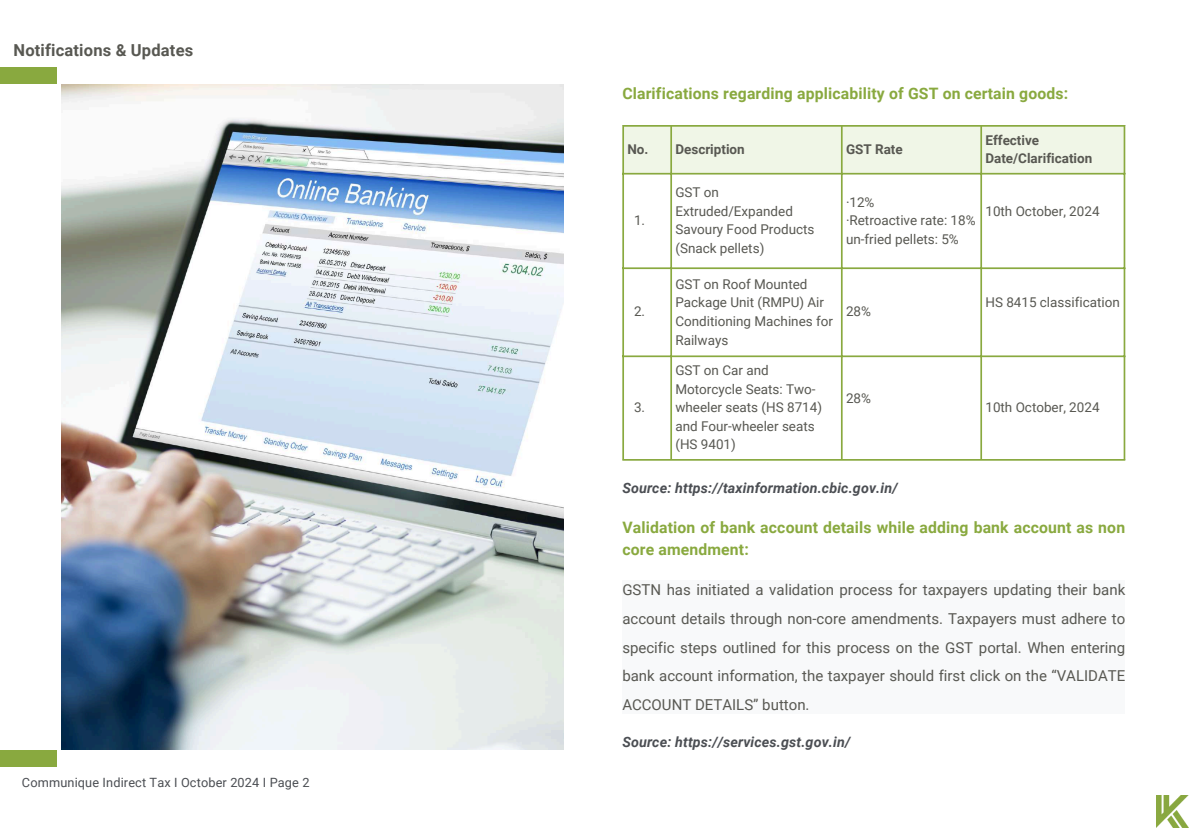
<style>
.page{position:relative;width:1194px;height:833px;background:#fff}
.page>*{position:absolute;margin:0;border:0;box-sizing:border-box;transform-origin:0 0}
.t1{font:700 16.5px "Roboto";letter-spacing:.01em;color:#585852}
.t2{font:700 15.75px/21.9px "Roboto";letter-spacing:.01em;color:#89a93f}
.t3{font:15px/28.7px "Roboto";color:#585852;text-align:justify}
.t4{font:italic 700 14.25px "Roboto";letter-spacing:.01em;color:#4b4e53}
.t5{font:13.42px/18.6px "Roboto";color:#585852}
.t6{font:700 13.42px/18.6px "Roboto";color:#585852}
.t7{font:12.75px "Roboto";letter-spacing:.01em;color:#4b4e53}
</style>
<div class="page">
<img style="left:1156px;top:795px;width:32px;height:32px">
<div style="left:0;top:67px;width:57px;height:17px;background:#89a93f"></div>
<img style="left:61px;top:84px;width:502px;height:665px">
<div style="left:624px;top:127px;width:499px;height:46px;background:#f0f6e7"></div>
<hr style="left:622px;top:127px;width:2px;height:332px;background:#89a93f">
<hr style="left:670px;top:127px;width:2px;height:332px;background:#89a93f">
<hr style="left:840px;top:127px;width:2px;height:332px;background:#89a93f">
<hr style="left:980px;top:127px;width:1px;height:332px;background:#89a93f">
<hr style="left:1123px;top:127px;width:1px;height:332px;background:#89a93f">
<hr style="left:622px;top:125px;width:502px;height:2px;background:#89a93f">
<hr style="left:622px;top:173px;width:502px;height:1px;background:#89a93f">
<hr style="left:622px;top:267px;width:502px;height:2px;background:#89a93f">
<hr style="left:622px;top:355px;width:502px;height:2px;background:#89a93f">
<hr style="left:622px;top:459px;width:502px;height:1px;background:#89a93f">
<div style="left:0;top:749px;width:57px;height:17px;background:#89a93f"></div>
<div style="left:622px;top:580px;width:502px;height:134px;background:#f8f9fa"></div>
<p class="t1" style="left:14px;top:41px;width:181px">Notifications &amp; Updates</p>
<p class="t7" style="left:22px;top:774px;width:289px">Communique Indirect Tax I October 2024 I Page 2</p>
<p class="t2" style="left:622px;top:83px;width:447px">Clarifications regarding applicability of GST on certain goods:</p>
<p class="t6" style="left:627px;top:140px;width:119px">No. Description</p>
<p class="t6" style="left:845px;top:140px;width:58px">GST Rate</p>
<p class="t6" style="left:985px;top:131px;width:108px">Effective<br>Date/Clarification</p>
<p class="t5" style="left:634px;top:211px;width:13px">1.</p>
<p class="t5" style="left:634px;top:302px;width:13px">2.</p>
<p class="t5" style="left:634px;top:398px;width:13px">3.</p>
<p class="t5" style="left:675px;top:183px;width:140px">GST on<br>Extruded/Expanded<br>Savoury Food Products (Snack pellets)</p>
<p class="t5" style="left:845px;top:193px;width:131px">·12%<br>·Retroactive rate: 18% un-fried pellets: 5%</p>
<p class="t5" style="left:985px;top:202px;width:116px">10th October, 2024</p>
<p class="t5" style="left:675px;top:275px;width:159px">GST on Roof Mounted<br>Package Unit (RMPU) Air<br>Conditioning Machines for<br>Railways</p>
<p class="t5" style="left:675px;top:361px;width:148px">GST on Car and<br>Motorcycle Seats: Two&shy;wheeler seats (HS 8714) and Four-wheeler seats (HS 9401)</p>
<p class="t5" style="left:845px;top:302px;width:26px">28%</p>
<p class="t5" style="left:845px;top:389px;width:26px">28%</p>
<p class="t5" style="left:985px;top:293px;width:136px">HS 8415 classification</p>
<p class="t5" style="left:985px;top:398px;width:116px">10th October, 2024</p>
<p class="t4" style="left:622px;top:479px;width:277px">Source: https://taxinformation.cbic.gov.in/</p>
<p class="t2" style="left:622px;top:516px;width:504px">Validation of bank account details while adding bank account as non core amendment:</p>
<p class="t3" style="left:622px;top:575px;width:504px">GSTN has initiated a validation process for taxpayers updating their bank account details through non-core amendments. Taxpayers must adhere to specific steps outlined for this process on the GST portal. When entering bank account information, the taxpayer should first click on the “VALIDATE ACCOUNT DETAILS” button.</p>
<p class="t4" style="left:622px;top:734px;width:229px">Source: https://services.gst.gov.in/</p>
</div>
